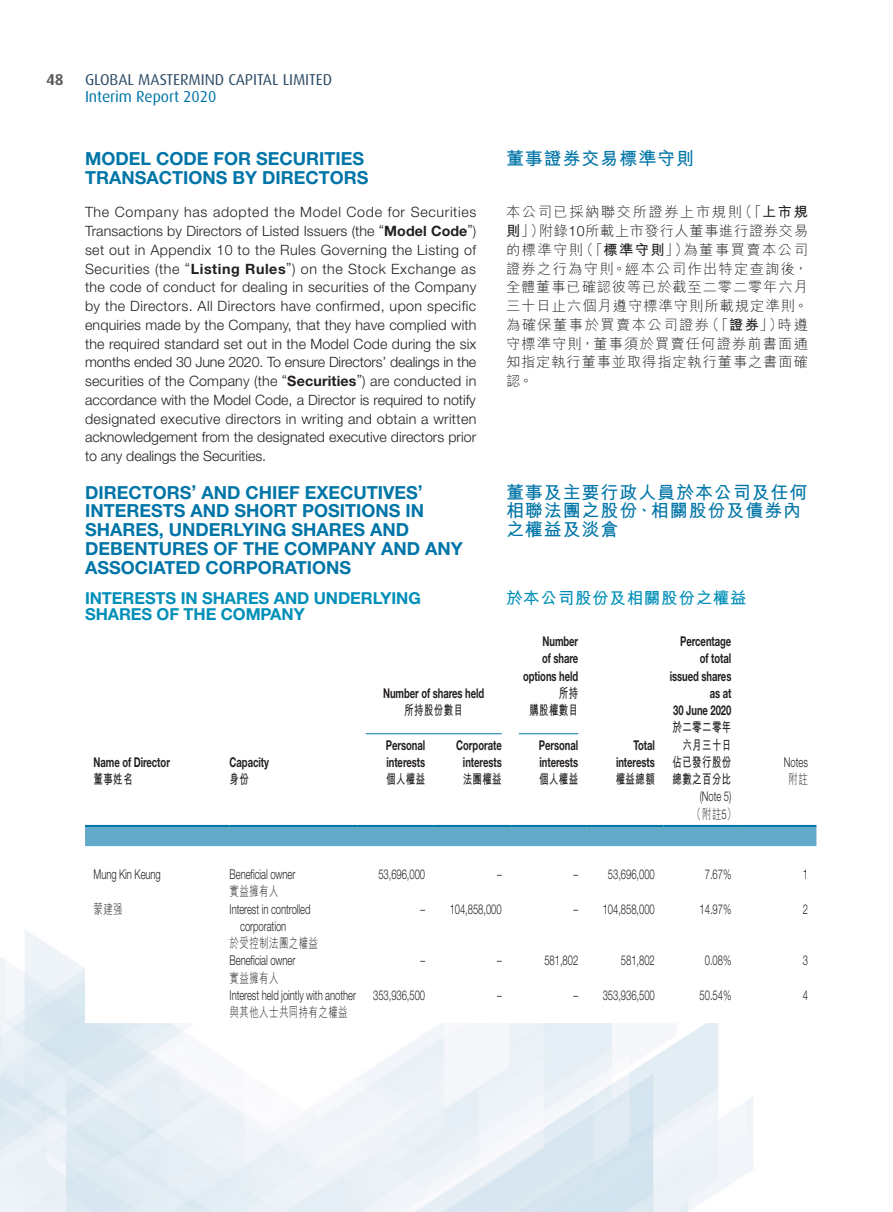
<style>
.page{position:relative;width:893px;height:1212px;background:#fff}
.page>*{position:absolute;margin:0;border:0;box-sizing:border-box;transform-origin:0 0}
.Heading_1{font:700 18px/18.8px "Helvetica Neue LT Std";color:#0075a7}
.C_Heading_1{font:700 18px/18.8px "M Hei HK";letter-spacing:.05em;color:#0075a7}
.Heading_2{font:700 16.5px/15.8px "Helvetica Neue LT Std";letter-spacing:-.005em;color:#008fb8}
.C_Heading_2{font:700 16.5px "M Hei HK";letter-spacing:.045em;color:#008fb8}
.t1{font:15.75px "Dax";letter-spacing:-.005em;color:#304e67}
.t2{font:15.75px "Dax";letter-spacing:-.005em;color:#0075a7}
.t3{font:700 15.75px "Dax";color:#57585a}
.Body_Text{font:300 14.25px/18.8px "Helvetica Neue LT Std";letter-spacing:-.005em;color:#231f20;text-align:justify}
.C_Body_Text{font:300 14.25px/18.8px "M Hei HK";letter-spacing:.08em;color:#231f20;text-align:justify}
.Body_Text-2{font:300 13.5px/17.2px "Helvetica Neue LT Std";letter-spacing:-.005em;color:#231f20;scale:.7 1}
.Body_Text-3{font:700 13.5px "Helvetica Neue LT Std";letter-spacing:-.005em;color:#231f20;scale:.7 1}
.Body_Text-4{font:700 13.5px "M Hei HK";letter-spacing:.045em;color:#231f20;scale:.7 1}
.Body_Text-5{font:300 13.5px "M Hei HK";letter-spacing:.045em;color:#231f20;scale:.7 1}
.s1{font-weight:700}
.s2{font-family:"Helvetica Neue LT Std"}
</style>
<div class="page">
<div style="left:85px;top:827px;width:731px;height:19px;background:#63aaca"></div>
<svg style="left:85px;top:846px;width:731px;height:1px"></svg>
<hr style="left:366px;top:733px;width:136px;height:1px;background:#0075a7">
<hr style="left:519px;top:733px;width:59px;height:1px;background:#0075a7">
<hr style="left:85px;top:825px;width:145px;height:2px;background:#0075a7">
<hr style="left:230px;top:825px;width:127px;height:2px;background:#0075a7">
<hr style="left:357px;top:825px;width:77px;height:2px;background:#0075a7">
<hr style="left:434px;top:825px;width:76px;height:2px;background:#0075a7">
<hr style="left:510px;top:825px;width:77px;height:2px;background:#0075a7">
<hr style="left:587px;top:825px;width:76px;height:2px;background:#0075a7">
<hr style="left:663px;top:825px;width:77px;height:2px;background:#0075a7">
<hr style="left:740px;top:825px;width:76px;height:2px;background:#0075a7">
<p class="t3" style="left:46px;top:71px;width:19px">48</p>
<p class="t1" style="left:85px;top:71px;width:249px">GLOBAL MASTERMIND CAPITAL LIMITED</p>
<p class="t2" style="left:85px;top:87px;width:133px">Interim Report 2020</p>
<p class="Heading_1" style="left:85px;top:149px;width:285px">MODEL CODE FOR SECURITIES<br>TRANSACTIONS BY DIRECTORS</p>
<p class="Body_Text" style="left:85px;top:203px;width:393px">The Company has adopted the Model Code for Securities Transactions by Directors of Listed Issuers (the “<span class="s1">Model Code</span>”) set out in Appendix 10 to the Rules Governing the Listing of Securities (the “<span class="s1">Listing Rules</span>”) on the Stock Exchange as the code of conduct for dealing in securities of the Company by the Directors. All Directors have confirmed, upon specific enquiries made by the Company, that they have complied with the required standard set out in the Model Code during the six months ended 30 June 2020. To ensure Directors’ dealings in the securities of the Company (the “<span class="s1">Securities</span>”) are conducted in accordance with the Model Code, a Director is required to notify designated executive directors in writing and obtain a written acknowledgement from the designated executive directors prior to any dealings the Securities.</p>
<p class="Heading_1" style="left:85px;top:482px;width:379px">DIRECTORS’ AND CHIEF EXECUTIVES’<br>INTERESTS AND SHORT POSITIONS IN<br>SHARES, UNDERLYING SHARES AND<br>DEBENTURES OF THE COMPANY AND ANY<br>ASSOCIATED CORPORATIONS</p>
<p class="Heading_2" style="left:85px;top:590px;width:337px">INTERESTS IN SHARES AND UNDERLYING<br>SHARES OF THE COMPANY</p>
<p class="C_Heading_1" style="left:506px;top:147px;width:190px">董事證券交易標準守則</p>
<p class="C_Body_Text" style="left:506px;top:202px;width:303px">本公司已採納聯交所證券上市規則（「<span class="s1">上市規則</span>」）附錄<span class="s2">10</span>所載上市發行人董事進行證券交易的標準守則（「<span class="s1">標準守則</span>」）為董事買賣本公司證券之行為守則。經本公司作出特定查詢後，全體董事已確認彼等已於截至二零二零年六月三十日止六個月遵守標準守則所載規定準則。為確保董事於買賣本公司證券（「<span class="s1">證券</span>」）時遵守標準守則，董事須於買賣任何證券前書面通知指定執行董事並取得指定執行董事之書面確認。</p>
<p class="C_Heading_1" style="left:506px;top:481px;width:303px">董事及主要行政人員於本公司及任何相聯法團之股份、相關股份及債券內之權益及淡倉</p>
<p class="C_Heading_2" style="left:506px;top:586px;width:242px">於本公司股份及相關股份之權益</p>
<p class="Body_Text-3" style="left:94px;top:754px;width:111px">Name of Director</p>
<p class="Body_Text-4" style="left:94px;top:769px;width:57px">董事姓名</p>
<p class="Body_Text-3" style="left:230px;top:754px;width:58px">Capacity</p>
<p class="Body_Text-4" style="left:230px;top:769px;width:29px">身份</p>
<p class="Body_Text-3" style="left:383px;top:685px;width:146px">Number of shares held</p>
<p class="Body_Text-4" style="left:404px;top:700px;width:86px">所持股份數目</p>
<p class="Body_Text-3" style="left:386px;top:736px;width:58px">Personal</p>
<p class="Body_Text-3" style="left:386px;top:754px;width:57px">interests</p>
<p class="Body_Text-4" style="left:386px;top:769px;width:57px">個人權益</p>
<p class="Body_Text-3" style="left:456px;top:736px;width:66px">Corporate</p>
<p class="Body_Text-3" style="left:463px;top:754px;width:57px">interests</p>
<p class="Body_Text-4" style="left:463px;top:769px;width:57px">法團權益</p>
<p class="Body_Text-3" style="left:542px;top:633px;width:53px">Number</p>
<p class="Body_Text-3" style="left:542px;top:650px;width:53px">of share</p>
<p class="Body_Text-3" style="left:523px;top:667px;width:80px">options held</p>
<p class="Body_Text-4" style="left:559px;top:683px;width:29px">所持</p>
<p class="Body_Text-4" style="left:529px;top:700px;width:71px">購股權數目</p>
<p class="Body_Text-3" style="left:539px;top:736px;width:58px">Personal</p>
<p class="Body_Text-3" style="left:539px;top:754px;width:57px">interests</p>
<p class="Body_Text-4" style="left:539px;top:769px;width:57px">個人權益</p>
<p class="Body_Text-3" style="left:633px;top:736px;width:32px">Total</p>
<p class="Body_Text-3" style="left:616px;top:754px;width:57px">interests</p>
<p class="Body_Text-4" style="left:616px;top:769px;width:57px">權益總額</p>
<p class="Body_Text-3" style="left:680px;top:633px;width:75px">Percentage</p>
<p class="Body_Text-3" style="left:700px;top:650px;width:47px">of total</p>
<p class="Body_Text-3" style="left:670px;top:667px;width:89px">issued shares</p>
<p class="Body_Text-3" style="left:710px;top:685px;width:32px">as at</p>
<p class="Body_Text-3" style="left:673px;top:702px;width:85px">30 June 2020</p>
<p class="Body_Text-4" style="left:673px;top:718px;width:86px">於二零二零年</p>
<p class="Body_Text-4" style="left:682px;top:735px;width:71px">六月三十日</p>
<p class="Body_Text-4" style="left:673px;top:752px;width:86px">佔已發行股份</p>
<p class="Body_Text-4" style="left:673px;top:769px;width:86px">總數之百分比</p>
<p class="Body_Text-2" style="left:700px;top:788px;width:47px">(Note 5)</p>
<p class="Body_Text-5" style="left:692px;top:807px;width:65px">（附註<span class="s2">5</span>）</p>
<p class="Body_Text-2" style="left:784px;top:753px;width:36px">Notes</p>
<p class="Body_Text-5" style="left:789px;top:772px;width:29px">附註</p>
<p class="Body_Text-2" style="left:94px;top:865px;width:98px">Mung Kin Keung</p>
<p class="Body_Text-2" style="left:230px;top:865px;width:96px">Beneficial owner</p>
<p class="Body_Text-5" style="left:230px;top:884px;width:71px">實益擁有人</p>
<p class="Body_Text-2" style="left:378px;top:865px;width:68px">53,696,000</p>
<p class="Body_Text-2" style="left:497px;top:865px;width:8px">–</p>
<p class="Body_Text-2" style="left:574px;top:865px;width:8px">–</p>
<p class="Body_Text-2" style="left:608px;top:865px;width:68px">53,696,000</p>
<p class="Body_Text-2" style="left:705px;top:865px;width:40px">7.67%</p>
<p class="Body_Text-2" style="left:803px;top:865px;width:9px">1</p>
<p class="Body_Text-5" style="left:94px;top:902px;width:43px">蒙建强</p>
<p class="Body_Text-2" style="left:240px;top:900px;width:102px;text-indent:-11px">Interest in controlled corporation</p>
<p class="Body_Text-5" style="left:230px;top:936px;width:128px">於受控制法團之權益</p>
<p class="Body_Text-2" style="left:420px;top:900px;width:8px">–</p>
<p class="Body_Text-2" style="left:450px;top:900px;width:76px">104,858,000</p>
<p class="Body_Text-2" style="left:574px;top:900px;width:8px">–</p>
<p class="Body_Text-2" style="left:603px;top:900px;width:76px">104,858,000</p>
<p class="Body_Text-2" style="left:700px;top:900px;width:47px">14.97%</p>
<p class="Body_Text-2" style="left:803px;top:900px;width:9px">2</p>
<p class="Body_Text-2" style="left:230px;top:952px;width:96px">Beneficial owner</p>
<p class="Body_Text-5" style="left:230px;top:971px;width:71px">實益擁有人</p>
<p class="Body_Text-2" style="left:420px;top:952px;width:8px">–</p>
<p class="Body_Text-2" style="left:497px;top:952px;width:8px">–</p>
<p class="Body_Text-2" style="left:544px;top:952px;width:50px">581,802</p>
<p class="Body_Text-2" style="left:621px;top:952px;width:50px">581,802</p>
<p class="Body_Text-2" style="left:705px;top:952px;width:40px">0.08%</p>
<p class="Body_Text-2" style="left:803px;top:952px;width:9px">3</p>
<p class="Body_Text-2" style="left:230px;top:986px;width:182px">Interest held jointly with another</p>
<p class="Body_Text-5" style="left:230px;top:1005px;width:170px">與其他人士共同持有之權益</p>
<p class="Body_Text-2" style="left:373px;top:986px;width:76px">353,936,500</p>
<p class="Body_Text-2" style="left:497px;top:986px;width:8px">–</p>
<p class="Body_Text-2" style="left:574px;top:986px;width:8px">–</p>
<p class="Body_Text-2" style="left:603px;top:986px;width:76px">353,936,500</p>
<p class="Body_Text-2" style="left:700px;top:986px;width:47px">50.54%</p>
<p class="Body_Text-2" style="left:803px;top:986px;width:9px">4</p>
</div>
